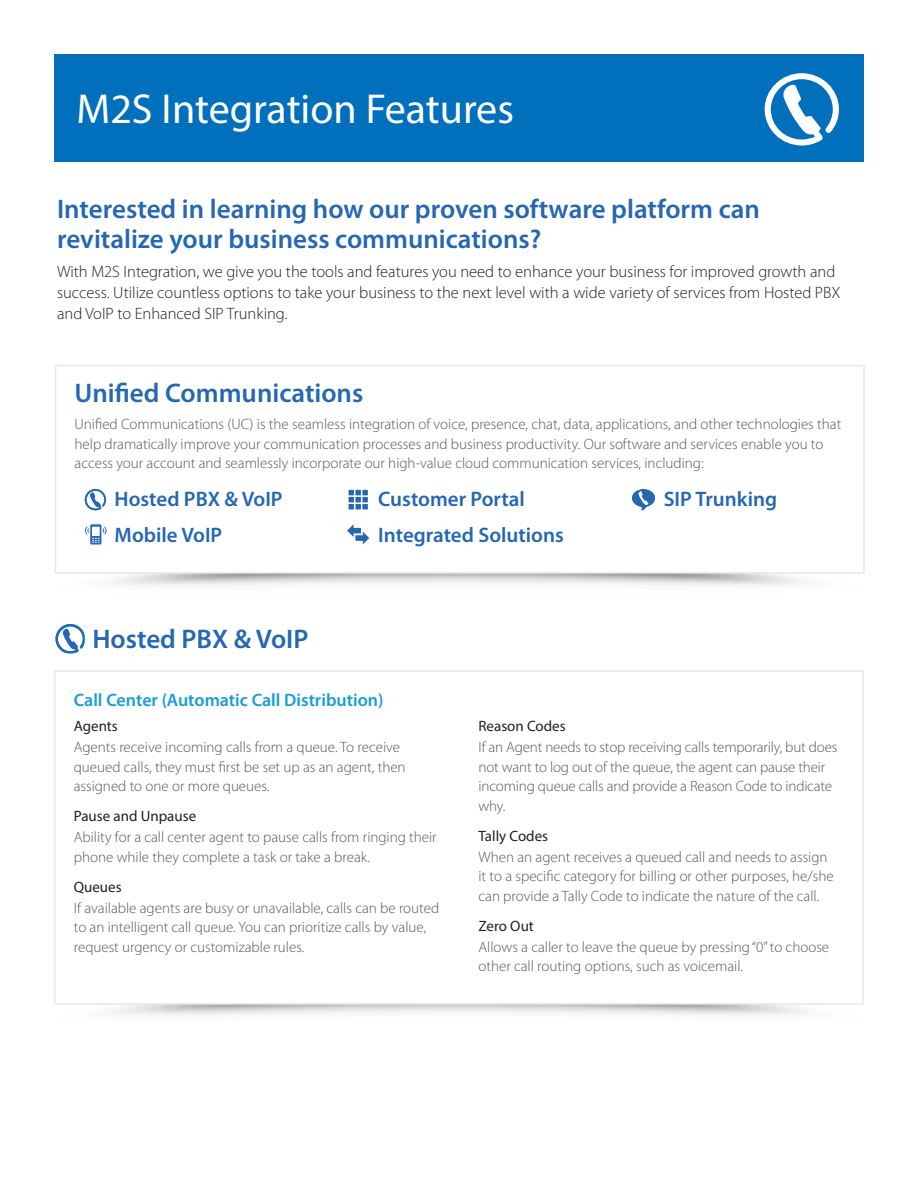
<style>
.page{position:relative;width:918px;height:1188px;background:#fff}
.page>*{position:absolute;margin:0;border:0;box-sizing:border-box;transform-origin:0 0}
.t1{font:42px "Myriad Pro";color:#fff}
.t2{font:600 27px/30px "Myriad Pro";color:#2567b3}
.Subhead{font:600 21px "Myriad Pro";color:#2567b3}
.Subhead-2{font:600 18px "Myriad Pro";color:#179dd9}
.body_item_titles{font:300 16.5px/21px "Myriad Pro";color:#231f20}
.Body{font:300 15px/19.5px "Myriad Pro";color:#57585a}
.body_item_titles-2{font:15px "Myriad Pro";color:#231f20}
</style>
<div class="page">
<div style="left:54px;top:54px;width:810px;height:108px;background:#0070bd"></div>
<svg style="left:765px;top:73px;width:74px;height:73px"></svg>
<div style="left:54px;top:670px;width:810px;height:335px;background:#fff;border:2px solid #e6e7e9"></div>
<div style="left:55px;top:365px;width:810px;height:209px;background:#fff;border:2px solid #e6e7e9"></div>
<svg style="left:85px;top:489px;width:21px;height:21px"></svg>
<svg style="left:56px;top:624px;width:29px;height:30px"></svg>
<svg style="left:85px;top:524px;width:22px;height:21px"></svg>
<svg style="left:349px;top:490px;width:19px;height:19px"></svg>
<svg style="left:632px;top:489px;width:23px;height:22px"></svg>
<svg style="left:347px;top:524px;width:22px;height:21px"></svg>
<h1 class="t1" style="left:77px;top:83px;width:439px">M2S Integration Features</h1>
<p class="t2" style="left:57px;top:194px;width:704px">Interested in learning how our proven software platform can revitalize your business communications?</p>
<p class="body_item_titles" style="left:57px;top:261px;width:785px">With M2S Integration, we give you the tools and features you need to enhance your business for improved growth and success. Utilize countless options to take your business to the next level with a wide variety of services from Hosted PBX and VoIP to Enhanced SIP Trunking.</p>
<p class="t2" style="left:75px;top:379px;width:290px">Unified Communications</p>
<p class="Body" style="left:75px;top:415px;width:768px">Unified Communications (UC) is the seamless integration of voice, presence, chat, data, applications, and other technologies that help dramatically improve your communication processes and business productivity. Our software and services enable you to access your account and seamlessly incorporate our high-value cloud communication services, including:</p>
<p class="Subhead" style="left:115px;top:487px;width:170px">Hosted PBX &amp; VoIP</p>
<p class="Subhead" style="left:115px;top:523px;width:109px">Mobile VoIP</p>
<p class="t2" style="left:92px;top:624px;width:218px">Hosted PBX &amp; VoIP</p>
<p class="Subhead" style="left:378px;top:487px;width:148px">Customer Portal</p>
<p class="Subhead" style="left:378px;top:523px;width:187px">Integrated Solutions</p>
<p class="Subhead-2" style="left:74px;top:690px;width:311px">Call Center (Automatic Call Distribution)</p>
<p class="Subhead" style="left:664px;top:487px;width:115px">SIP Trunking</p>
<p class="body_item_titles-2" style="left:74px;top:717px;width:46px">Agents</p>
<p class="Body" style="left:74px;top:738px;width:333px">Agents receive incoming calls from a queue. To receive queued calls, they must first be set up as an agent, then assigned to one or more queues.</p>
<p class="body_item_titles-2" style="left:74px;top:807px;width:124px">Pause and Unpause</p>
<p class="Body" style="left:74px;top:828px;width:364px">Ability for a call center agent to pause calls from ringing their phone while they complete a task or take a break.</p>
<p class="body_item_titles-2" style="left:74px;top:878px;width:49px">Queues</p>
<p class="Body" style="left:74px;top:898px;width:367px">If available agents are busy or unavailable, calls can be routed to an intelligent call queue. You can prioritize calls by value, request urgency or customizable rules.</p>
<p class="body_item_titles-2" style="left:478px;top:717px;width:89px">Reason Codes</p>
<p class="Body" style="left:478px;top:738px;width:360px">If an Agent needs to stop receiving calls temporarily, but does not want to log out of the queue, the agent can pause their incoming queue calls and provide a Reason Code to indicate why.</p>
<p class="body_item_titles-2" style="left:478px;top:827px;width:71px">Tally Codes</p>
<p class="Body" style="left:478px;top:847px;width:357px">When an agent receives a queued call and needs to assign it to a specific category for billing or other purposes, he/she can provide a Tally Code to indicate the nature of the call.</p>
<p class="body_item_titles-2" style="left:478px;top:917px;width:57px">Zero Out</p>
<p class="Body" style="left:478px;top:937px;width:352px">Allows a caller to leave the queue by pressing “0” to choose other call routing options, such as voicemail.</p>
</div>
